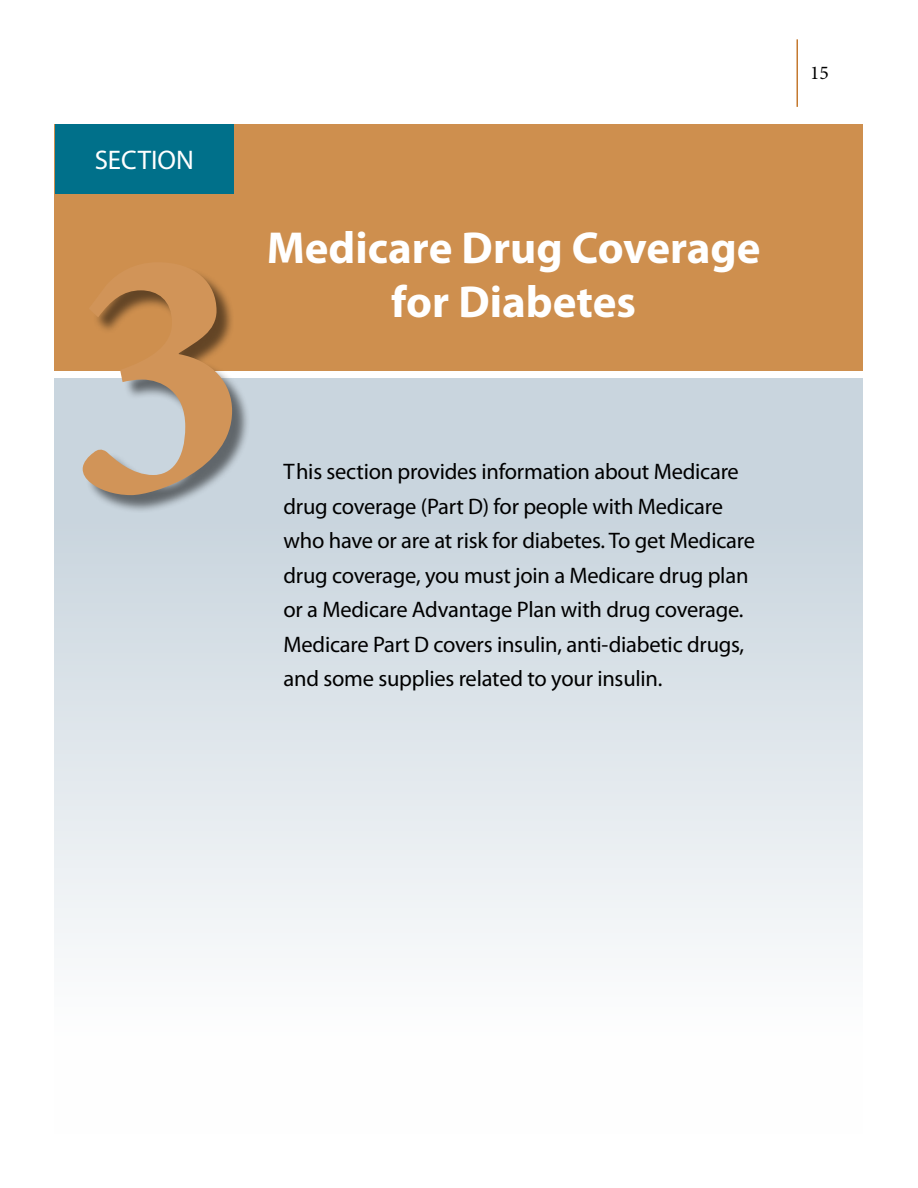
<style>
.page{position:relative;width:918px;height:1188px;background:#fff}
.page>*{position:absolute;margin:0;border:0;box-sizing:border-box;transform-origin:0 0}
.t1{font:700 360px "Minion Pro";color:#d19458}
.Section_Header{font:700 45px/54px "Myriad Pro";color:#fff;text-align:center}
.t2{font:27px "Myriad Pro";color:#fff}
.Body_Text_13{font:22.5px/34.5px "Myriad Pro";letter-spacing:-.01em;color:#000}
.t3{font:19.5px "Minion Pro";color:#000}
</style>
<div class="page">
<div style="left:55px;top:124px;width:808px;height:247px;background:#ce8f4e"></div>
<hr style="left:796px;top:39px;width:2px;height:68px;background:#c4792f">
<div style="left:55px;top:378px;width:808px;height:756px;background:linear-gradient(to bottom,#c0ced9,#fff)"></div>
<div style="left:55px;top:124px;width:179px;height:70px;background:#00708a"></div>
<div style="left:85px;top:265px;width:166px;height:249px;background:#000;opacity:.52"></div>
<p class="t2" style="left:95px;top:143px;width:101px">SECTION</p>
<h1 class="t1" style="left:69px;top:122px;width:181px">3</h1>
<h1 class="Section_Header" style="left:267px;top:221px;width:495px">Medicare Drug Coverage for Diabetes</h1>
<p class="Body_Text_13" style="left:284px;top:454px;width:473px">This section provides information about Medicare drug coverage (Part D) for people with Medicare who have or are at risk for diabetes. To get Medicare drug coverage, you must join a Medicare drug plan or a Medicare Advantage Plan with drug coverage.<br>Medicare Part D covers insulin, anti-diabetic drugs, and some supplies related to your insulin.</p>
<p class="t3" style="left:810px;top:59px;width:20px">15</p>
</div>
